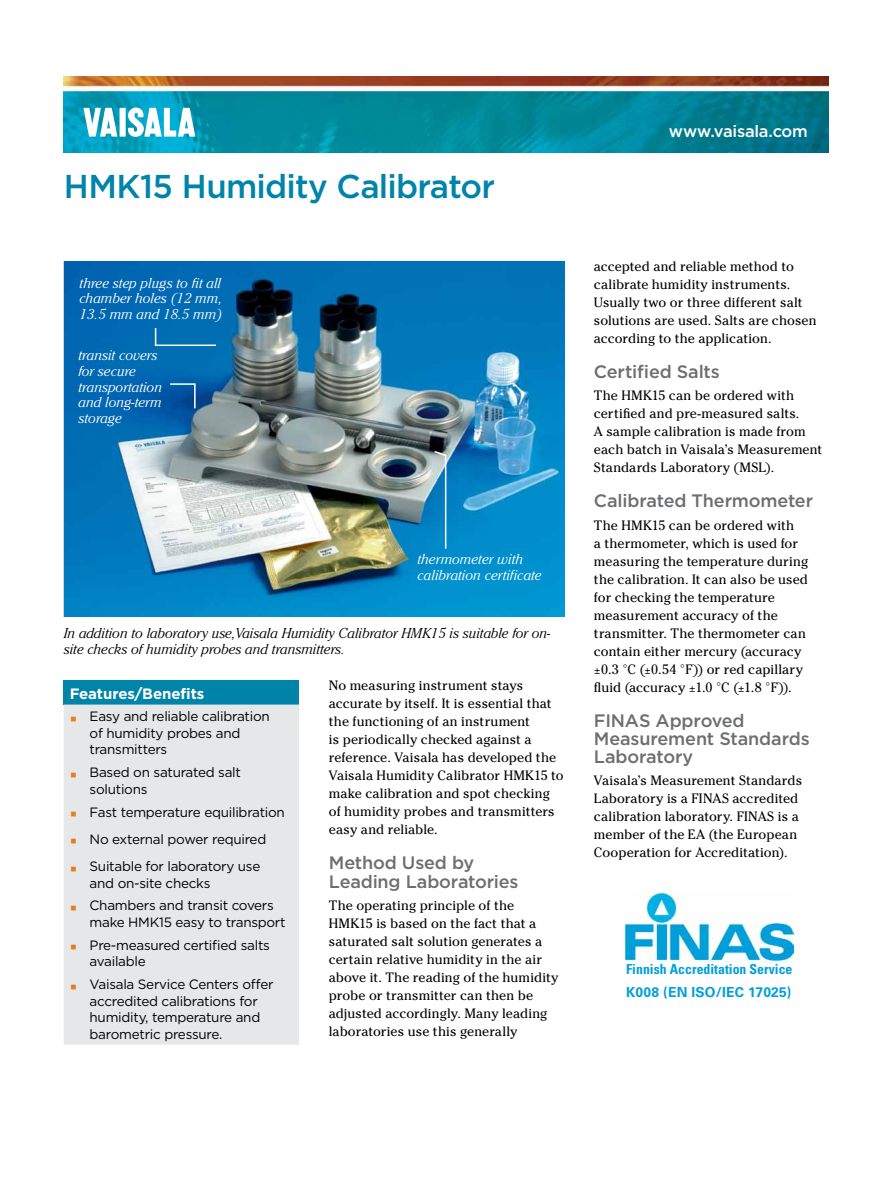
<style>
.page{position:relative;width:893px;height:1191px;background:#fff}
.page>*{position:absolute;margin:0;border:0;box-sizing:border-box;transform-origin:0 0}
.t1{font:500 33px "Gotham";letter-spacing:-.02em;color:#0084a9}
.t2{font:500 18px/18px "Gotham";letter-spacing:-.01em;color:#6d6e71}
.t3{font:500 16.5px "Gotham";letter-spacing:-.015em;color:#fff}
.t4{font:700 15px "Gotham";letter-spacing:-.01em;color:#fff}
.t5{font:italic 300 14.25px/15.8px "Cheltenham Std";color:#fff}
.t6{font:italic 300 14.25px/15.8px "Cheltenham Std";color:#000}
.t7{font:700 condensed 13.8px "Univers";color:#009fdb}
.t8{font:700 13.8px "Univers";letter-spacing:.01em;color:#009fdb}
.t9{font:13.5px/18px "Cheltenham Std";letter-spacing:.005em;color:#000}
.t10{font:13.5px/16.5px "Gotham";letter-spacing:-.02em;color:#000}
.s1{font-family:"Arial";font-size:21px;color:#e87d1e}
</style>
<div class="page">
<img style="left:64px;top:77px;width:765px;height:75px">
<svg style="left:83px;top:108px;width:34px;height:29px"></svg>
<div style="left:120px;top:108px;width:6px;height:29px;background:#fff"></div>
<svg style="left:128px;top:107px;width:67px;height:30px"></svg>
<div style="left:64px;top:680px;width:235px;height:24px;background:#0084a9"></div>
<div style="left:64px;top:704px;width:235px;height:340px;background:#e6e7e8"></div>
<img style="left:64px;top:261px;width:500px;height:356px">
<hr style="left:445px;top:455px;width:1px;height:93px;background:#fff">
<svg style="left:155px;top:328px;width:1px;height:16px"></svg>
<hr style="left:155px;top:344px;width:61px;height:2px;background:#fff">
<svg style="left:433px;top:449px;width:15px;height:9px"></svg>
<hr style="left:170px;top:383px;width:25px;height:2px;background:#fff">
<hr style="left:194px;top:383px;width:2px;height:25px;background:#fff">
<img style="left:626px;top:890px;width:168px;height:72px">
<h1 class="t1" style="left:64px;top:164px;width:433px">HMK15 Humidity Calibrator</h1>
<p class="t5" style="left:80px;top:275px;width:144px;text-align:justify">three step plugs to fit all chamber holes (12 mm, 13.5 mm and 18.5 mm)</p>
<p class="t5" style="left:79px;top:347px;width:85px">transit covers for secure transportation and long-term storage</p>
<p class="t5" style="left:417px;top:551px;width:126px">thermometer with calibration certificate</p>
<p class="t6" style="left:64px;top:625px;width:488px">In addition to laboratory use,Vaisala Humidity Calibrator HMK15 is suitable for on&shy;site checks of humidity probes and transmitters.</p>
<p class="t4" style="left:70px;top:683px;width:136px">Features/Benefits</p>
<p class="t10" style="left:90px;top:708px;width:182px;text-indent:-20px"><span class="s1">▪</span> Easy and reliable calibration of humidity probes and transmitters</p>
<p class="t10" style="left:90px;top:764px;width:153px;text-indent:-20px"><span class="s1">▪</span> Based on saturated salt solutions</p>
<p class="t10" style="left:70px;top:803px;width:217px"><span class="s1">▪</span> Fast temperature equilibration</p>
<p class="t10" style="left:70px;top:830px;width:198px"><span class="s1">▪</span> No external power required</p>
<p class="t10" style="left:90px;top:857px;width:172px;text-indent:-20px"><span class="s1">▪</span> Suitable for laboratory use and on-site checks</p>
<p class="t10" style="left:90px;top:897px;width:198px;text-indent:-20px"><span class="s1">▪</span> Chambers and transit covers make HMK15 easy to transport</p>
<p class="t10" style="left:90px;top:936px;width:182px;text-indent:-20px"><span class="s1">▪</span> Pre-measured certified salts available</p>
<p class="t10" style="left:90px;top:975px;width:185px;text-indent:-20px"><span class="s1">▪</span> Vaisala Service Centers offer accredited calibrations for humidity, temperature and barometric pressure.</p>
<p class="t9" style="left:329px;top:677px;width:236px">No measuring instrument stays accurate by itself. It is essential that the functioning of an instrument<br>is periodically checked against a reference. Vaisala has developed the Vaisala Humidity Calibrator HMK15 to make calibration and spot checking of humidity probes and transmitters easy and reliable.</p>
<h2 class="t2" style="left:329px;top:854px;width:191px">Method Used by<br>Leading Laboratories</h2>
<p class="t9" style="left:329px;top:896px;width:231px">The operating principle of the HMK15 is based on the fact that a saturated salt solution generates a certain relative humidity in the air above it. The reading of the humidity probe or transmitter can then be adjusted accordingly. Many leading laboratories use this generally</p>
<p class="t3" style="left:669px;top:120px;width:141px">www.vaisala.com</p>
<p class="t9" style="left:594px;top:257px;width:224px">accepted and reliable method to calibrate humidity instruments.<br>Usually two or three different salt solutions are used. Salts are chosen according to the application.</p>
<h2 class="t2" style="left:594px;top:362px;width:128px">Certified Salts</h2>
<p class="t9" style="left:594px;top:387px;width:230px">The HMK15 can be ordered with certified and pre-measured salts.<br>A sample calibration is made from each batch in Vaisala’s Measurement<br>Standards Laboratory (MSL).</p>
<h2 class="t2" style="left:594px;top:492px;width:221px">Calibrated Thermometer</h2>
<p class="t9" style="left:594px;top:516px;width:216px">The HMK15 can be ordered with<br>a thermometer, which is used for measuring the temperature during the calibration. It can also be used for checking the temperature measurement accuracy of the transmitter. The thermometer can contain either mercury (accuracy ±0.3 °C (±0.54 °F)) or red capillary fluid (accuracy ±1.0 °C (±1.8 °F)).</p>
<h2 class="t2" style="left:594px;top:711px;width:217px">FINAS Approved<br>Measurement Standards<br>Laboratory</h2>
<p class="t9" style="left:594px;top:771px;width:210px">Vaisala’s Measurement Standards Laboratory is a FINAS accredited calibration laboratory. FINAS is a member of the EA (the European Cooperation for Accreditation).</p>
<p class="t7" style="left:626px;top:960px;width:168px">Finnish Accreditation Service</p>
<p class="t8" style="left:626px;top:983px;width:167px">K008 (EN ISO/IEC 17025)</p>
</div>
